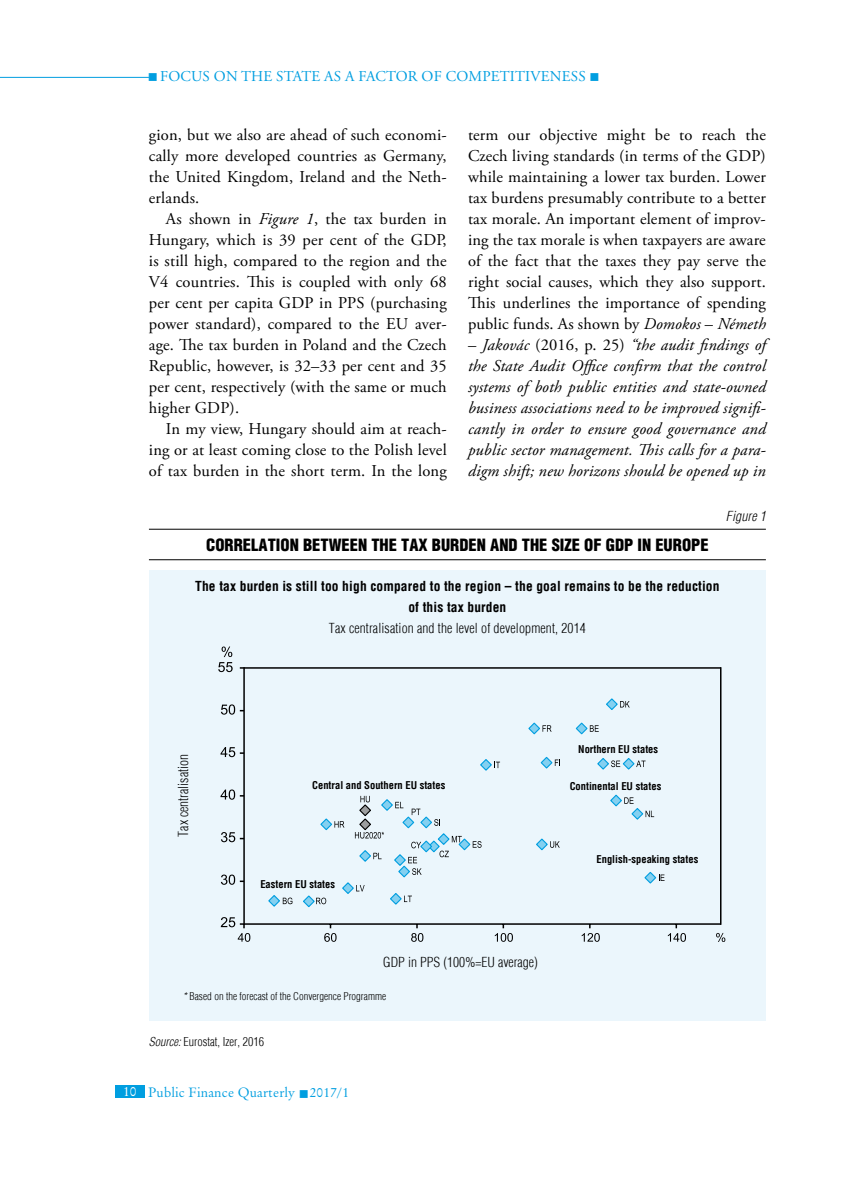
<style>
.page{position:relative;width:851px;height:1191px;background:#fff}
.page>*{position:absolute;margin:0;border:0;box-sizing:border-box;transform-origin:0 0}
.t1{font:16.5px/21px "Adobe Garamond Pro";letter-spacing:.01em;color:#000;text-align:justify}
.t2{font:italic 16.5px/21px "Adobe Garamond Pro";letter-spacing:.01em;color:#000;text-align:justify}
.t3{font:900 condensed 16.5px "H Helvetica";color:#000}
.t4{font:15px "Adobe Garamond Pro";letter-spacing:.175em;color:#009ee0}
.t5{font:700 condensed 13.5px/21px "H Helvetica";letter-spacing:.01em;color:#000;text-align:center}
.t6{font:300 condensed 13.5px "H Helvetica";letter-spacing:.01em;color:#000}
.t7{font:13.5px "Original Garamond HU Normal";letter-spacing:.01em;color:#009ee0}
.t8{font:italic 300 condensed 13.5px "H Helvetica";letter-spacing:.01em;color:#000}
.t9{font:300 condensed 12px "H Helvetica";color:#000}
.t10{font:700 condensed 10.5px "H Helvetica";color:#000}
.t11{font:300 condensed 10.5px "H Helvetica";color:#000}
.s1{font-style:italic}
.s2{font-style:normal}
.s3{color:#fff}
</style>
<div class="page">
<hr style="left:0;top:77px;width:149px;height:1px;background:#009ee0">
<div style="left:115px;top:1084px;width:30px;height:13px;background:#009ee0"></div>
<hr style="left:149px;top:529px;width:616px;height:1px;background:#000">
<hr style="left:149px;top:559px;width:616px;height:1px;background:#000">
<div style="left:149px;top:570px;width:616px;height:450px;background:#ebf6fc"></div>
<hr style="left:243px;top:668px;width:2px;height:256px;background:#000">
<hr style="left:720px;top:668px;width:1px;height:256px;background:#000">
<hr style="left:244px;top:923px;width:476px;height:1px;background:#000">
<hr style="left:244px;top:667px;width:476px;height:1px;background:#000">
<svg style="left:480px;top:759px;width:20px;height:12px"></svg>
<svg style="left:536px;top:838px;width:23px;height:13px"></svg>
<svg style="left:644px;top:871px;width:20px;height:13px"></svg>
<svg style="left:610px;top:794px;width:44px;height:26px"></svg>
<svg style="left:540px;top:756px;width:20px;height:13px"></svg>
<svg style="left:597px;top:758px;width:48px;height:12px"></svg>
<svg style="left:528px;top:722px;width:23px;height:13px"></svg>
<svg style="left:575px;top:722px;width:23px;height:13px"></svg>
<svg style="left:606px;top:698px;width:23px;height:12px"></svg>
<svg style="left:303px;top:796px;width:178px;height:112px"></svg>
<svg style="left:268px;top:895px;width:24px;height:12px"></svg>
<svg style="left:221px;top:874px;width:23px;height:10px"></svg>
<svg style="left:221px;top:832px;width:23px;height:10px"></svg>
<svg style="left:220px;top:789px;width:24px;height:10px"></svg>
<svg style="left:220px;top:747px;width:24px;height:10px"></svg>
<svg style="left:221px;top:704px;width:23px;height:10px"></svg>
<svg style="left:218px;top:646px;width:14px;height:26px"></svg>
<svg style="left:221px;top:917px;width:29px;height:24px"></svg>
<svg style="left:324px;top:924px;width:12px;height:17px"></svg>
<svg style="left:411px;top:924px;width:12px;height:17px"></svg>
<svg style="left:494px;top:924px;width:19px;height:17px"></svg>
<svg style="left:581px;top:924px;width:18px;height:17px"></svg>
<svg style="left:667px;top:924px;width:19px;height:17px"></svg>
<svg style="left:716px;top:933px;width:9px;height:9px"></svg>
<p class="t4" style="left:148px;top:67px;width:453px">■ Focus on the State as a Factor of Competitiveness ■</p>
<p class="t1" style="left:149px;top:125px;width:299px">gion, but we also are ahead of such economi&shy;cally more developed countries as Germany, the United Kingdom, Ireland and the Neth&shy;erlands.</p>
<p class="t1" style="left:149px;top:209px;width:299px;text-indent:17px">As shown in <span class="s1">Figure 1</span>, the tax burden in Hungary, which is 39 per cent of the GDP, is still high, compared to the region and the V4 countries. This is coupled with only 68 per cent per capita GDP in PPS</p>
<p class="t1" style="left:468px;top:125px;width:299px">term our objective might be to reach the Czech living standards (in terms of the GDP) while maintaining a lower tax burden. Lower tax burdens presumably contribute to a better tax morale. An important element of improv&shy;ing the tax morale is when taxpayers are aware of the fact that the taxes they pay serve the right social causes, which they also support.<br>This underlines the importance of spending public funds. As shown by <span class="s1">Domokos</span> – <span class="s1">Németh</span></p>
<p class="t2" style="left:468px;top:335px;width:299px"><span class="s2">–</span> Jakovác <span class="s2">(2016, p. 25)</span> “the audit findings of the State Audit Office confirm that the control systems of both public entities and state-owned business associations need to be improved signifi&shy;cantly in order to ensure good governance and public sector management. This calls for a para&shy;digm shift; new horizons should be opened up in</p>
<p class="t8" style="left:725px;top:508px;width:41px">Figure 1</p>
<p class="t3" style="left:206px;top:534px;width:504px">CORRELATION BETWEEN THE TAX BURDEN AND THE SIZE OF GDP IN EUROPE</p>
<p class="t1" style="left:149px;top:293px;width:299px;text-indent:221px">(purchasing power standard), compared to the EU aver&shy;age. The tax burden in Poland and the Czech Republic, however, is 32–33 per cent and 35 per cent, respectively (with the same or much higher GDP).</p>
<p class="t1" style="left:149px;top:419px;width:299px;text-indent:17px">In my view, Hungary should aim at reach&shy;ing or at least coming close to the Polish level of tax burden in the short term. In the long</p>
<p class="t5" style="left:195px;top:575px;width:526px">The tax burden is still too high compared to the region – the goal remains to be the reduction of this tax burden</p>
<p class="t6" style="left:329px;top:620px;width:258px">Tax centralisation and the level of development, 2014</p>
<p class="t6" style="left:175px;top:836px;width:84px;rotate:-90deg">Tax centralisation</p>
<p class="t10" style="left:578px;top:742px;width:81px">Northern EU states</p>
<p class="t10" style="left:312px;top:778px;width:135px">Central and Southern EU states</p>
<p class="t10" style="left:569px;top:780px;width:93px">Continental EU states</p>
<p class="t10" style="left:260px;top:878px;width:76px">Eastern EU states</p>
<p class="t6" style="left:383px;top:953px;width:156px">GD P in PPS (100%=EU average)</p>
<p class="t10" style="left:596px;top:853px;width:103px">English-speaking states</p>
<p class="t11" style="left:183px;top:989px;width:204px"><span class="s1">*</span> Based on the forecast of the Convergence Programme</p>
<p class="t9" style="left:149px;top:1034px;width:117px"><span class="s1">Source:</span> Eurostat, Izer, 2016</p>
<p class="t7" style="left:123px;top:1084px;width:228px"><span class="s3">10</span> Public Finance Quarterly ■ 2017/1</p>
</div>
